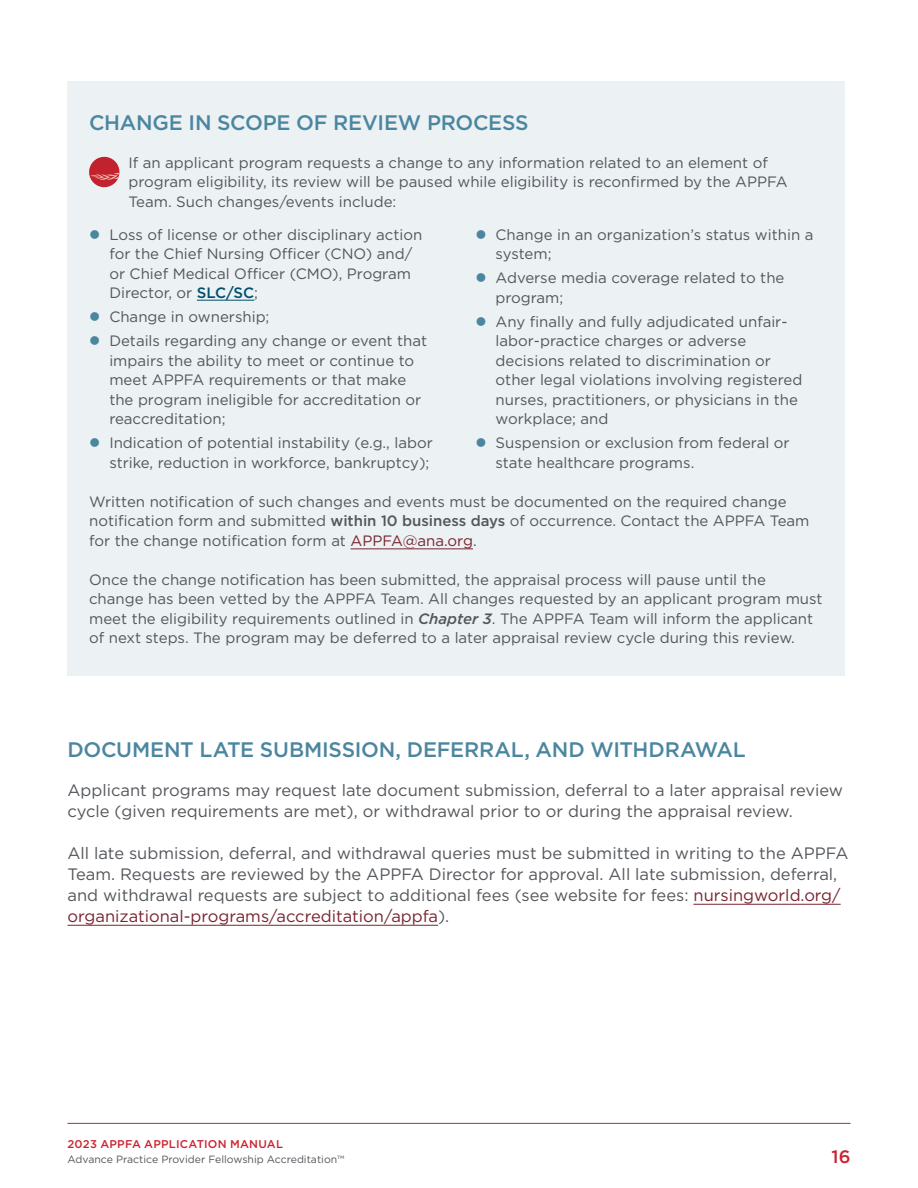
<style>
.page{position:relative;width:918px;height:1188px;background:#fff}
.page>*{position:absolute;margin:0;border:0;box-sizing:border-box;transform-origin:0 0}
.t1{font:500 21px "Gotham";letter-spacing:-.015em;color:#4b86a0}
.t2{font:500 18px "Gotham";color:#cd222f}
.t3{font:16.5px/21px "Gotham";color:#53565b}
.t4{font:15px/19.5px "Gotham";color:#53565b}
.t5{font:500 11.25px "Gotham";letter-spacing:.02em;color:#cd222f}
.t6{font:10.5px "Gotham";color:#53565b}
.s1{color:#4b86a0}
.s2{font-weight:500;color:#004f6e}
.s3{font-weight:500}
.s4{color:#782430}
.s5{font-weight:500;font-style:italic}
</style>
<div class="page">
<div style="left:68px;top:81px;width:777px;height:595px;background:#ecf1f4"></div>
<hr style="left:351px;top:549px;width:122px;height:1px;background:#782430">
<svg style="left:89px;top:157px;width:30px;height:30px"></svg>
<hr style="left:197px;top:300px;width:57px;height:1px;background:#004f6e">
<hr style="left:693px;top:904px;width:148px;height:1px;background:#782430">
<hr style="left:68px;top:925px;width:370px;height:1px;background:#782430">
<hr style="left:68px;top:1123px;width:782px;height:1px;background:#cd222f">
<h1 class="t1" style="left:89px;top:109px;width:441px">CHANGE IN SCOPE OF REVIEW PROCESS</h1>
<p class="t4" style="left:128px;top:152px;width:661px">If an applicant program requests a change to any information related to an element of program eligibility, its review will be paused while eligibility is reconfirmed by the APPFA<br>Team. Such changes/events include:</p>
<p class="t4" style="left:109px;top:224px;width:315px;text-indent:-20px"><span class="s1">●</span> Loss of license or other disciplinary action for the Chief Nursing Officer (CNO) and/ or Chief Medical Officer (CMO), Program Director, or <span class="s2">SLC/SC</span>;</p>
<p class="t4" style="left:89px;top:307px;width:182px"><span class="s1">●</span> Change in ownership;</p>
<p class="t4" style="left:109px;top:331px;width:319px;text-indent:-20px"><span class="s1">●</span> Details regarding any change or event that impairs the ability to meet or continue to meet APPFA requirements or that make the program ineligible for accreditation or reaccreditation;</p>
<p class="t4" style="left:89px;top:433px;width:345px;text-align:right"><span class="s1">●</span> Indication of potential instability (e.g., labor strike, reduction in workforce, bankruptcy);</p>
<p class="t4" style="left:496px;top:224px;width:319px;text-indent:-20px"><span class="s1">●</span> Change in an organization’s status within a system;</p>
<p class="t4" style="left:496px;top:268px;width:290px;text-indent:-20px"><span class="s1">●</span> Adverse media coverage related to the program;</p>
<p class="t4" style="left:496px;top:311px;width:308px;text-indent:-20px"><span class="s1">●</span> Any finally and fully adjudicated unfair&shy;labor-practice charges or adverse decisions related to discrimination or other legal violations involving registered nurses, practitioners, or physicians in the workplace; and</p>
<p class="t4" style="left:496px;top:433px;width:295px;text-indent:-20px"><span class="s1">●</span> Suspension or exclusion from federal or state healthcare programs.</p>
<p class="t4" style="left:89px;top:491px;width:722px">Written notification of such changes and events must be documented on the required change notification form and submitted <span class="s3">within 10 business days</span> of occurrence. Contact the APPFA Team for the change notification form at <span class="s4">APPFA@ana.org</span>.</p>
<p class="t4" style="left:89px;top:569px;width:735px">Once the change notification has been submitted, the appraisal process will pause until the change has been vetted by the APPFA Team. All changes requested by an applicant program must meet the eligibility requirements outlined in <span class="s5">Chapter 3</span>. The APPFA Team will inform the applicant of next steps. The program may be deferred to a later appraisal review cycle during this review.</p>
<h1 class="t1" style="left:68px;top:736px;width:680px">DOCUMENT LATE SUBMISSION, DEFERRAL, AND WITHDRAWAL</h1>
<p class="t3" style="left:68px;top:780px;width:777px">Applicant programs may request late document submission, deferral to a later appraisal review cycle (given requirements are met), or withdrawal prior to or during the appraisal review.</p>
<p class="t3" style="left:68px;top:843px;width:782px">All late submission, deferral, and withdrawal queries must be submitted in writing to the APPFA Team. Requests are reviewed by the APPFA Director for approval. All late submission, deferral, and withdrawal requests are subject to additional fees (see website for fees: <span class="s4">nursingworld.org/ organizational-programs/accreditation/appfa</span>).</p>
<p class="t5" style="left:68px;top:1137px;width:217px">2023 APPFA APPLICATION MANUAL</p>
<p class="t6" style="left:68px;top:1152px;width:279px">Advance Practice Provider Fellowship Accreditation™</p>
<p class="t2" style="left:831px;top:1145px;width:21px">16</p>
</div>
